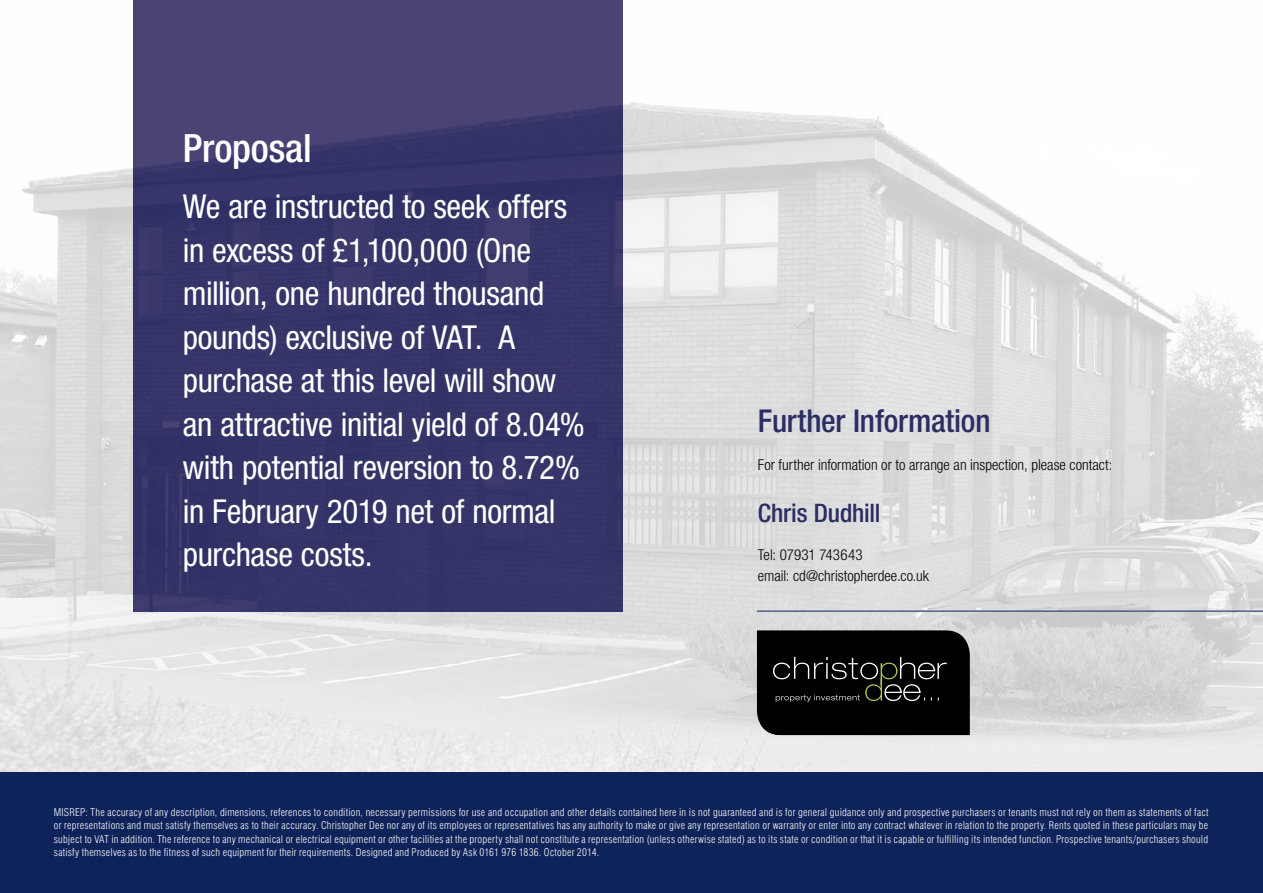
<style>
.page{position:relative;width:1263px;height:893px;background:#fff}
.page>*{position:absolute;margin:0;border:0;box-sizing:border-box;transform-origin:0 0}
.t1{font:500 condensed 39px "Helvetica Neue LT Std";letter-spacing:-.005em;color:#fff}
.t2{font:condensed 33px/43.5px "Helvetica Neue LT Std";letter-spacing:-.01em;color:#fff}
.t3{font:500 condensed 31.5px "Helvetica Neue LT Std";letter-spacing:-.005em;color:#2b2e63}
.t4{font:500 condensed 25.5px "Helvetica Neue LT Std";letter-spacing:-.005em;color:#2b2e63}
.t5{font:300 condensed 15px/21px "Helvetica Neue LT Std";color:#000}
.t6{font:300 condensed 10.5px/13.5px "Swiss 721 BT";letter-spacing:.025em;color:#fff;text-align:justify}
</style>
<div class="page">
<img style="left:0;top:0;width:1263px;height:773px">
<img style="left:134px;top:0;width:489px;height:611px">
<div style="left:0;top:773px;width:1263px;height:120px;background:#0e235a"></div>
<svg style="left:757px;top:630px;width:213px;height:105px;background:#0d0d0d"></svg>
<hr style="left:757px;top:611px;width:506px;height:1px;background:#0e235a">
<h1 class="t1" style="left:183px;top:125px;width:130px">Proposal</h1>
<p class="t2" style="left:183px;top:185px;width:403px">We are instructed to seek offers in excess of £1,100,000 (One million, one hundred thousand pounds) exclusive of VAT. A purchase at this level will show an attractive initial yield of 8.04% with potential reversion to 8.72% in February 2019 net of normal purchase costs.</p>
<h3 class="t3" style="left:758px;top:402px;width:234px">Further Information</h3>
<h3 class="t5" style="left:758px;top:454px;width:356px">For further information or to arrange an inspection, please contact:</h3>
<h3 class="t4" style="left:758px;top:497px;width:124px">Chris Dudhill</h3>
<h3 class="t5" style="left:758px;top:544px;width:173px">Tel: 07931 743643<br>email: cd@christopherdee.co.uk</h3>
<p class="t6" style="left:54px;top:805px;width:1156px">MISREP: The accuracy of any description, dimensions, references to condition, necessary permissions for use and occupation and other details contained here in is not guaranteed and is for general guidance only and prospective purchasers or tenants must not rely on them as statements of fact or representations and must satisfy themselves as to their accuracy. Christopher Dee nor any of its employees or representatives has any authority to make or give any representation or warranty or enter into any contract whatever in relation to the property. Rents quoted in these particulars may be subject to VAT in addition. The reference to any mechanical or electrical equipment or other facilities at the property shall not constitute a representation (unless otherwise stated) as to its state or condition or that it is capable or fulfilling its intended function. Prospective tenants/purchasers should satisfy themselves as to the fitness of such equipment for their requirements. Designed and Produced by Ask 0161 976 1836. October 2014.</p>
</div>
